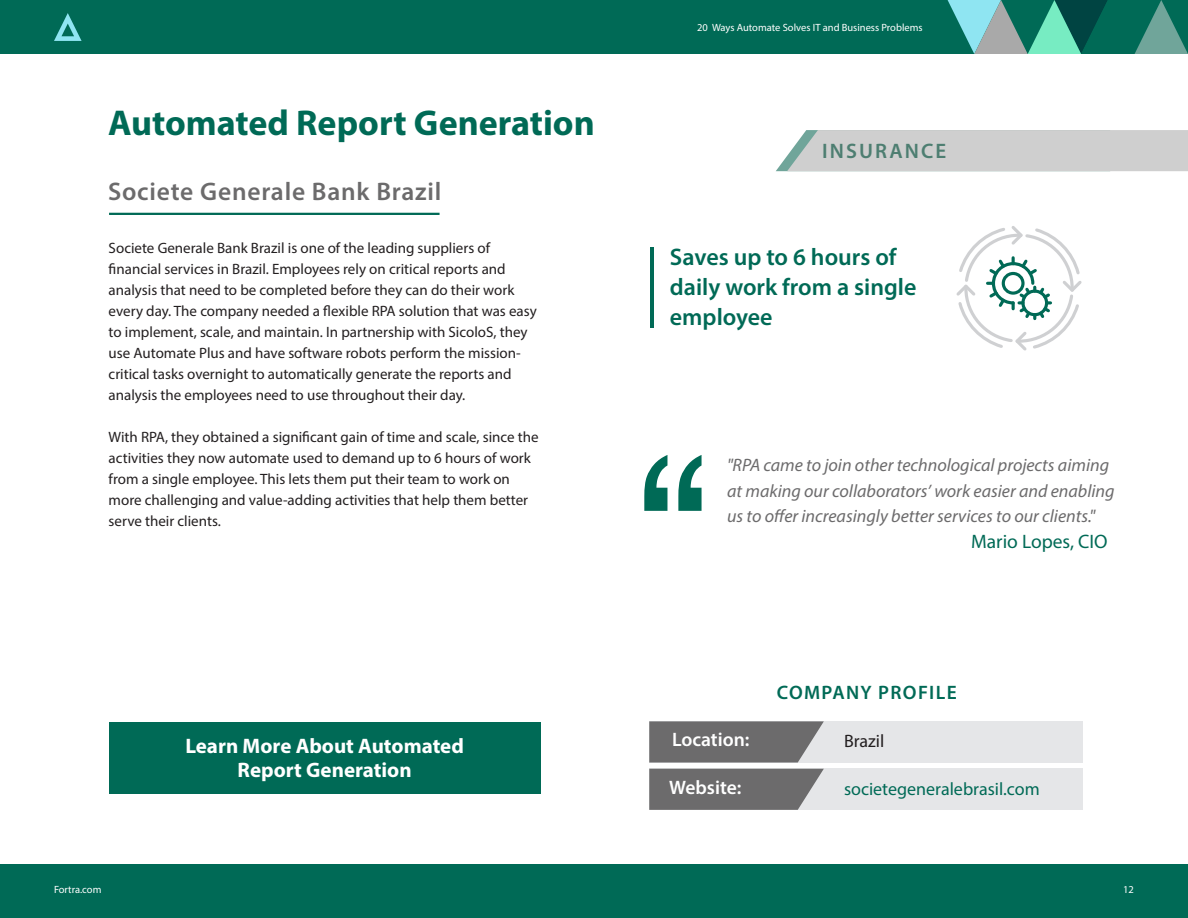
<style>
.page{position:relative;width:1188px;height:918px;background:#fff}
.page>*{position:absolute;margin:0;border:0;box-sizing:border-box;transform-origin:0 0}
.t1{font:180px "Sathu";color:#006a56}
.t2{font:700 36px "Myriad Pro";color:#006a56}
.t3{font:600 25.5px "Myriad Pro";letter-spacing:.03em;color:#6c6b6c}
.t4{font:600 24px/30px "Myriad Pro";color:#006a56}
.Title_-_Summary_Copy{font:700 21px "Myriad Pro";color:#fff}
.t5{font:600 21px "Myriad Pro";letter-spacing:.1em;color:#4d7e71}
.t6{font:600 19.5px "Myriad Pro";color:#fff}
.Title_-_Summary_Copy-2{font:19.5px "Myriad Pro";color:#006a56}
.t7{font:600 19.5px "Myriad Pro";letter-spacing:.07em;color:#006a56}
.Title_-_Summary_Copy-3{font:italic 18px/25.5px "Myriad Pro";color:#6c6b6c}
.t8{font:18px "Myriad Pro";color:#006a56}
.t9{font:18px "Myriad Pro";color:#231f20}
.Title_-_Summary_Copy-4{font:15px/21px "Myriad Pro";color:#231f20}
.t10{font:10.5px "Myriad Pro";color:#fff}
</style>
<div class="page">
<div style="left:0;top:864px;width:1188px;height:54px;background:#006a56"></div>
<div style="left:0;top:0;width:1188px;height:54px;background:#006a56"></div>
<svg style="left:54px;top:13px;width:28px;height:28px"></svg>
<svg style="left:948px;top:0;width:240px;height:54px"></svg>
<div style="left:776px;top:130px;width:412px;height:41px;background:#cfcfcf"></div>
<hr style="left:109px;top:213px;width:331px;height:2px;background:#006a56">
<div style="left:649px;top:721px;width:434px;height:42px;background:#e5e6e8"></div>
<div style="left:649px;top:769px;width:434px;height:41px;background:#e5e6e8"></div>
<svg style="left:649px;top:769px;width:175px;height:41px;background:#757475"></svg>
<svg style="left:649px;top:721px;width:175px;height:42px;background:#777677"></svg>
<hr style="left:650px;top:247px;width:4px;height:81px;background:#006a56">
<svg style="left:956px;top:226px;width:126px;height:125px"></svg>
<div style="left:109px;top:722px;width:432px;height:72px;background:#006a56"></div>
<p class="t2" style="left:108px;top:99px;width:488px">Automated Report Generation</p>
<p class="t3" style="left:108px;top:175px;width:335px">Societe Generale Bank Brazil</p>
<p class="Title_-_Summary_Copy-4" style="left:109px;top:237px;width:430px">Societe Generale Bank Brazil is one of the leading suppliers of financial services in Brazil. Employees rely on critical reports and analysis that need to be completed before they can do their work every day. The company needed a flexible RPA solution that was easy to implement, scale, and maintain. In partnership with SicoloS, they use Automate Plus and have software robots perform the mission&shy;critical tasks overnight to automatically generate the reports and analysis the employees need to use throughout their day.</p>
<p class="Title_-_Summary_Copy-4" style="left:109px;top:426px;width:432px">With RPA, they obtained a significant gain of time and scale, since the activities they now automate used to demand up to 6 hours of work from a single employee. This lets them put their team to work on more challenging and value-adding activities that help them better serve their clients.</p>
<p class="t10" style="left:697px;top:21px;width:227px">20 Ways Automate Solves IT and Business Problems</p>
<p class="t5" style="left:822px;top:137px;width:126px">INSURANCE</p>
<p class="t4" style="left:670px;top:242px;width:248px">Saves up to 6 hours of daily work from a single employee</p>
<p class="t1" style="left:629px;top:381px;width:90px">“</p>
<p class="Title_-_Summary_Copy-3" style="left:727px;top:452px;width:389px">"RPA came to join other technological projects aiming at making our collaborators’ work easier and enabling us to offer increasingly better services to our clients."</p>
<p class="Title_-_Summary_Copy-2" style="left:971px;top:529px;width:138px">Mario Lopes, CIO</p>
<p class="Title_-_Summary_Copy" style="left:185px;top:732px;width:280px">Learn More About Automated</p>
<p class="Title_-_Summary_Copy" style="left:238px;top:756px;width:176px">Report Generation</p>
<p class="t7" style="left:777px;top:681px;width:182px">COMPANY PROFILE</p>
<p class="t6" style="left:672px;top:727px;width:79px">Location:</p>
<p class="t9" style="left:844px;top:730px;width:42px">Brazil</p>
<p class="t6" style="left:669px;top:775px;width:74px">Website:</p>
<p class="t8" style="left:844px;top:778px;width:197px">societegeneralebrasil.com</p>
<p class="t10" style="left:54px;top:883px;width:49px">Fortra.com</p>
<p class="t10" style="left:1123px;top:883px;width:12px">12</p>
</div>
